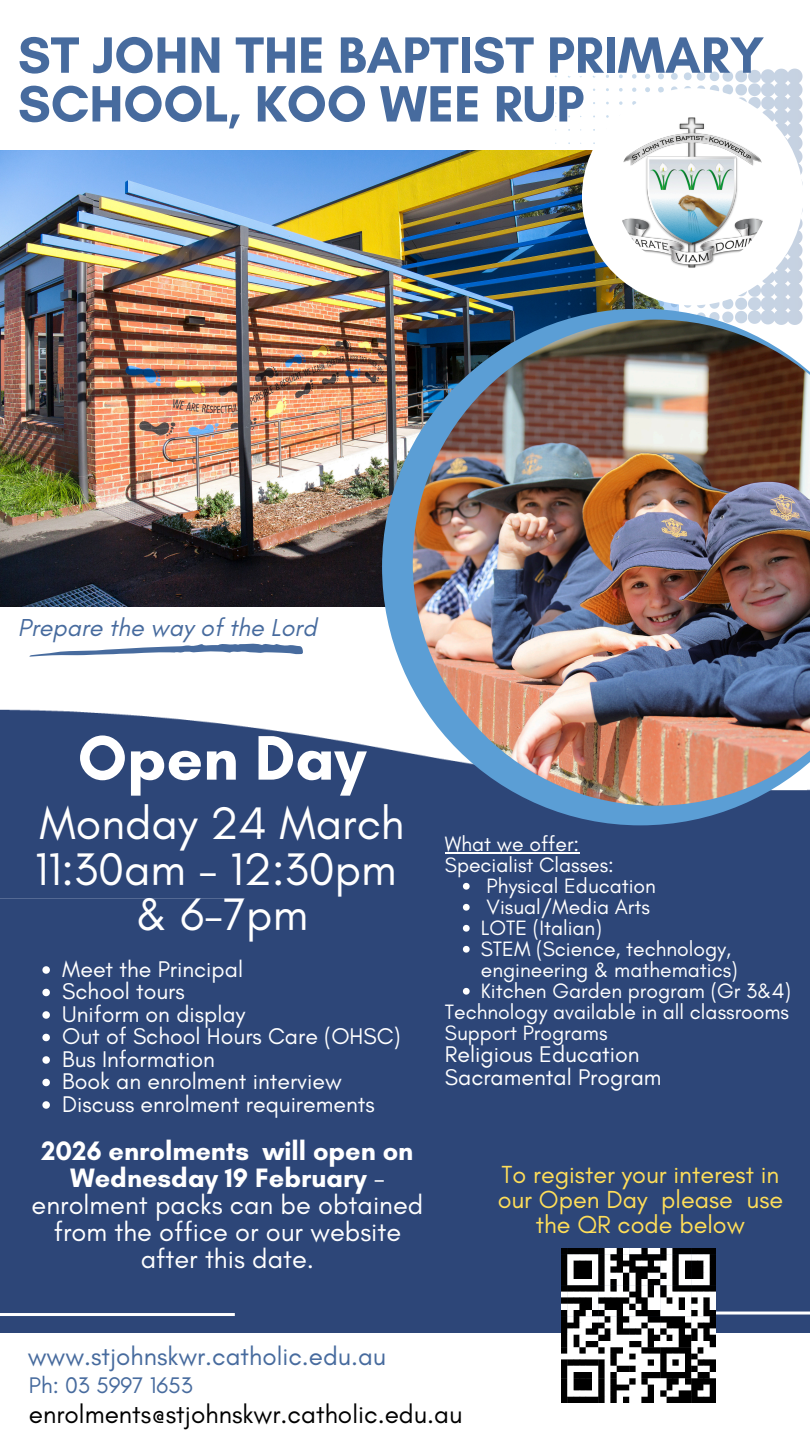
<style>
.page{position:relative;width:810px;height:1440px;background:#fff}
.page>*{position:absolute;margin:0;border:0;box-sizing:border-box;transform-origin:0 0}
.t1{font:700 64px "Glacial Indifference";color:#fff}
.t2{font:700 52px/48.8px "Glacial Indifference";color:#476b9e}
.t3{font:46.5px/45.8px "Glacial Indifference";color:#fff;text-align:center}
.t4{font:27.2px/27px "Glacial Indifference";color:#fff;text-align:center}
.t5{font:26.1px "Glacial Indifference";color:#000}
.t6{font:26px "Glacial Indifference";color:#476b9e}
.t7{font:25.1px/24.8px "Glacial Indifference";color:#ffde59;text-align:center}
.t8{font:italic 25px "Glacial Indifference";color:#476b9e}
.t9{font:23.1px "Glacial Indifference";color:#fff}
.t10{font:23px "Glacial Indifference";color:#476b9e}
.t11{font:21.2px/21px "Glacial Indifference";color:#fff}
.s1{font-weight:700}
</style>
<div class="page">
<img style="left:0;top:150px;width:555px;height:457px">
<div style="left:0;top:709px;width:810px;height:624px;background:#2d4678"></div>
<img style="left:555px;top:69px;width:248px;height:240px">
<svg style="left:562px;top:69px;width:61px;height:8px"></svg>
<hr style="left:562px;top:1312px;width:248px;height:3px;background:#fff">
<hr style="left:0;top:1313px;width:235px;height:3px;background:#fff">
<div style="left:0;top:710px;width:810px;height:189px;background:#2d4678"></div>
<img style="left:382px;top:309px;width:428px;height:516px">
<img style="left:413px;top:320px;width:397px;height:486px">
<div style="left:582px;top:88px;width:221px;height:217px;background:#fff;border-radius:50%"></div>
<svg style="left:29px;top:643px;width:274px;height:14px"></svg>
<img style="left:617px;top:117px;width:151px;height:152px;border-radius:50%">
<img style="left:562px;top:1248px;width:153px;height:154px">
<svg style="left:42px;top:966px;width:8px;height:8px"></svg>
<svg style="left:42px;top:989px;width:8px;height:7px"></svg>
<svg style="left:42px;top:1011px;width:8px;height:8px"></svg>
<svg style="left:42px;top:1034px;width:8px;height:7px"></svg>
<svg style="left:42px;top:1056px;width:8px;height:8px"></svg>
<svg style="left:42px;top:1079px;width:8px;height:7px"></svg>
<svg style="left:42px;top:1101px;width:8px;height:8px"></svg>
<hr style="left:445px;top:852px;width:134px;height:2px;background:#fff">
<svg style="left:463px;top:883px;width:7px;height:7px"></svg>
<svg style="left:463px;top:904px;width:7px;height:7px"></svg>
<svg style="left:463px;top:925px;width:7px;height:7px"></svg>
<svg style="left:463px;top:946px;width:7px;height:7px"></svg>
<svg style="left:463px;top:988px;width:7px;height:7px"></svg>
<p class="t2" style="left:18px;top:30px;width:748px">ST JOHN THE BAPTIST PRIMARY<br>SCHOOL, KOO WEE RUP</p>
<p class="t8" style="left:18px;top:612px;width:300px">Prepare the way of the Lord</p>
<p class="t1" style="left:78px;top:719px;width:290px">Open Day</p>
<p class="t3" style="left:35px;top:800px;width:371px">Monday 24 March<br>11:30am - 12:30pm &amp; 6-7pm</p>
<p class="t9" style="left:62px;top:955px;width:182px">Meet the Principal</p>
<h1 class="t9" style="left:62px;top:977px;width:124px">School tours</h1>
<h3 class="t9" style="left:62px;top:1000px;width:185px">Uniform on display</h3>
<p class="t9" style="left:62px;top:1022px;width:340px">Out of School Hours Care (OHSC)</p>
<p class="t9" style="left:62px;top:1045px;width:154px">Bus Information</p>
<p class="t9" style="left:62px;top:1067px;width:281px">Book an enrolment interview</p>
<p class="t9" style="left:62px;top:1090px;width:314px">Discuss enrolment requirements</p>
<h4 class="t4" style="left:32px;top:1137px;width:393px"><span class="s1">2026 enrolments will open on<br>Wednesday 19 February</span> - enrolment packs can be obtained from the office or our website after this date.</h4>
<p class="t11" style="left:445px;top:833px;width:136px">What we offer:</p>
<p class="t11" style="left:445px;top:854px;width:171px">Specialist Classes:</p>
<p class="t11" style="left:487px;top:875px;width:171px">Physical Education</p>
<p class="t11" style="left:487px;top:896px;width:165px">Visual/Media Arts</p>
<p class="t11" style="left:481px;top:917px;width:123px">LOTE (Italian)</p>
<p class="t11" style="left:481px;top:938px;width:258px">STEM (Science, technology, engineering &amp; mathematics)</p>
<p class="t11" style="left:481px;top:980px;width:312px">Kitchen Garden program (Gr 3&amp;4)</p>
<p class="t11" style="left:445px;top:1001px;width:346px">Technology available in all classrooms</p>
<p class="t11" style="left:445px;top:1022px;width:164px">Support Programs</p>
<p class="t9" style="left:445px;top:1040px;width:196px">Religious Education</p>
<p class="t9" style="left:445px;top:1063px;width:218px">Sacramental Program</p>
<p class="t7" style="left:498px;top:1162px;width:287px">To register your interest in our Open Day please use the QR code below</p>
<p class="t6" style="left:28px;top:1340px;width:360px">www.stjohnskwr.catholic.edu.au</p>
<p class="t10" style="left:29px;top:1371px;width:165px">Ph: 03 5997 1653</p>
<p class="t5" style="left:29px;top:1398px;width:435px">enrolments@stjohnskwr.catholic.edu.au</p>
</div>
